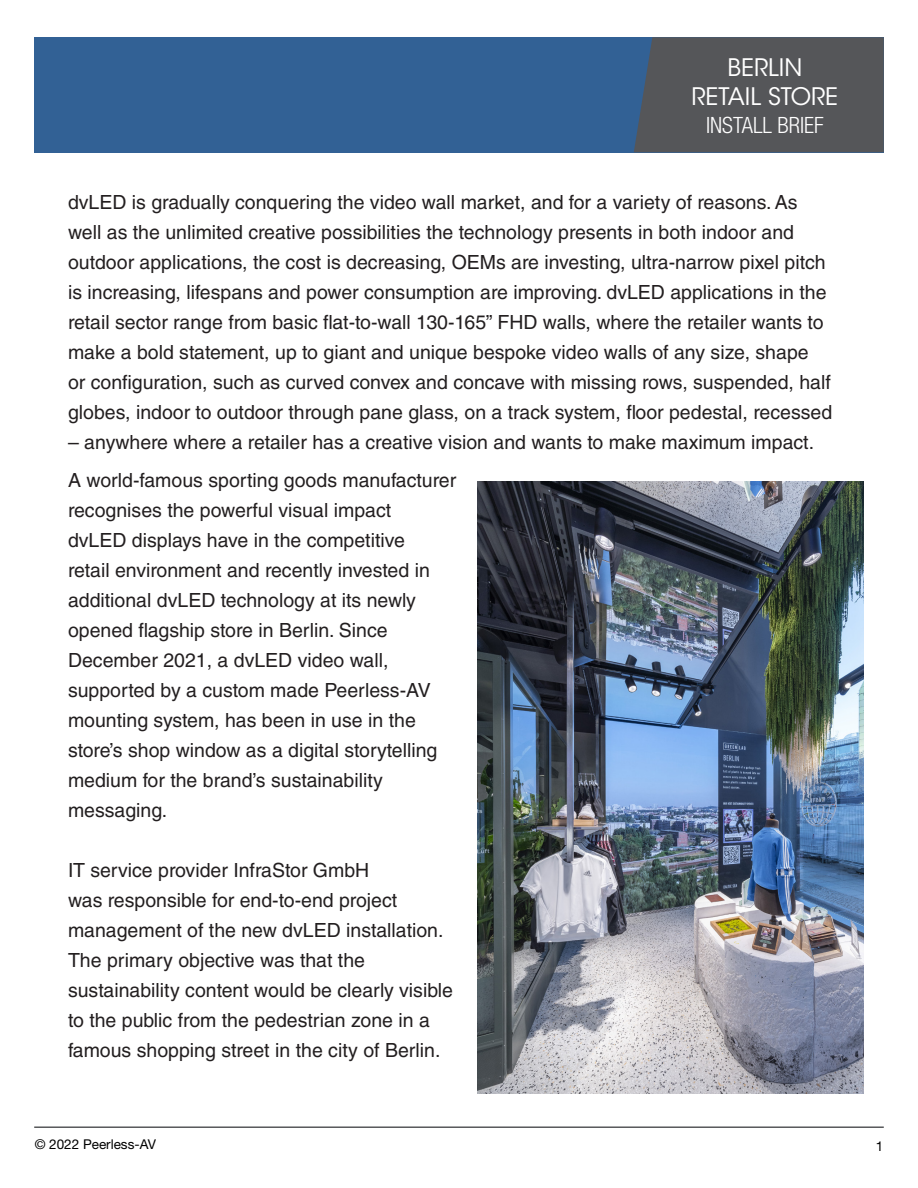
<style>
.page{position:relative;width:918px;height:1188px;background:#fff}
.page>*{position:absolute;margin:0;border:0;box-sizing:border-box;transform-origin:0 0}
.Proposal{font:24px "ITC Avant Garde Std";color:#fff}
.Text_Bolded_4{font:300 condensed 22.5px "Helvetica Neue LT Std";color:#fff}
.Subtitle{font:19.5px/30px "Helvetica LT Std";color:#231f20}
.t1{font:13.5px "Helvetica Neue LT Std";color:#000}
</style>
<div class="page">
<div style="left:34px;top:37px;width:850px;height:115px;background:#326195"></div>
<div style="left:634px;top:37px;width:250px;height:115px;background:#555659"></div>
<hr style="left:34px;top:1126px;width:850px;height:2px;background:#57585a">
<img style="left:477px;top:482px;width:387px;height:612px">
<p class="Proposal" style="left:727px;top:53px;width:76px">BERLIN</p>
<p class="Proposal" style="left:692px;top:82px;width:148px">RETAIL STORE</p>
<p class="Text_Bolded_4" style="left:706px;top:113px;width:119px">INSTALL BRIEF</p>
<p class="Subtitle" style="left:68px;top:187px;width:766px">dvLED is gradually conquering the video wall market, and for a variety of reasons. As well as the unlimited creative possibilities the technology presents in both indoor and outdoor applications, the cost is decreasing, OEMs are investing, ultra-narrow pixel pitch is increasing, lifespans and power consumption are improving. dvLED applications in the retail sector range from basic flat-to-wall 130-165” FHD walls, where the retailer wants to make a bold statement, up to giant and unique bespoke video walls of any size, shape<br>or configuration, such as curved convex and concave with missing rows, suspended, half globes, indoor to outdoor through pane glass, on a track system, floor pedestal, recessed</p>
<p class="Subtitle" style="left:68px;top:427px;width:748px">– anywhere where a retailer has a creative vision and wants to make maximum impact.</p>
<p class="Subtitle" style="left:68px;top:465px;width:390px">A world-famous sporting goods manufacturer recognises the powerful visual impact<br>dvLED displays have in the competitive<br>retail environment and recently invested in additional dvLED technology at its newly opened flagship store in Berlin. Since December 2021, a dvLED video wall, supported by a custom made Peerless-AV mounting system, has been in use in the store’s shop window as a digital storytelling medium for the brand’s sustainability messaging.</p>
<p class="Subtitle" style="left:68px;top:855px;width:386px">IT service provider InfraStor GmbH<br>was responsible for end-to-end project management of the new dvLED installation.<br>The primary objective was that the sustainability content would be clearly visible to the public from the pedestrian zone in a famous shopping street in the city of Berlin.</p>
<p class="t1" style="left:35px;top:1136px;width:123px">© 2022 Peerless-AV</p>
<p class="t1" style="left:876px;top:1138px;width:9px">1</p>
</div>
